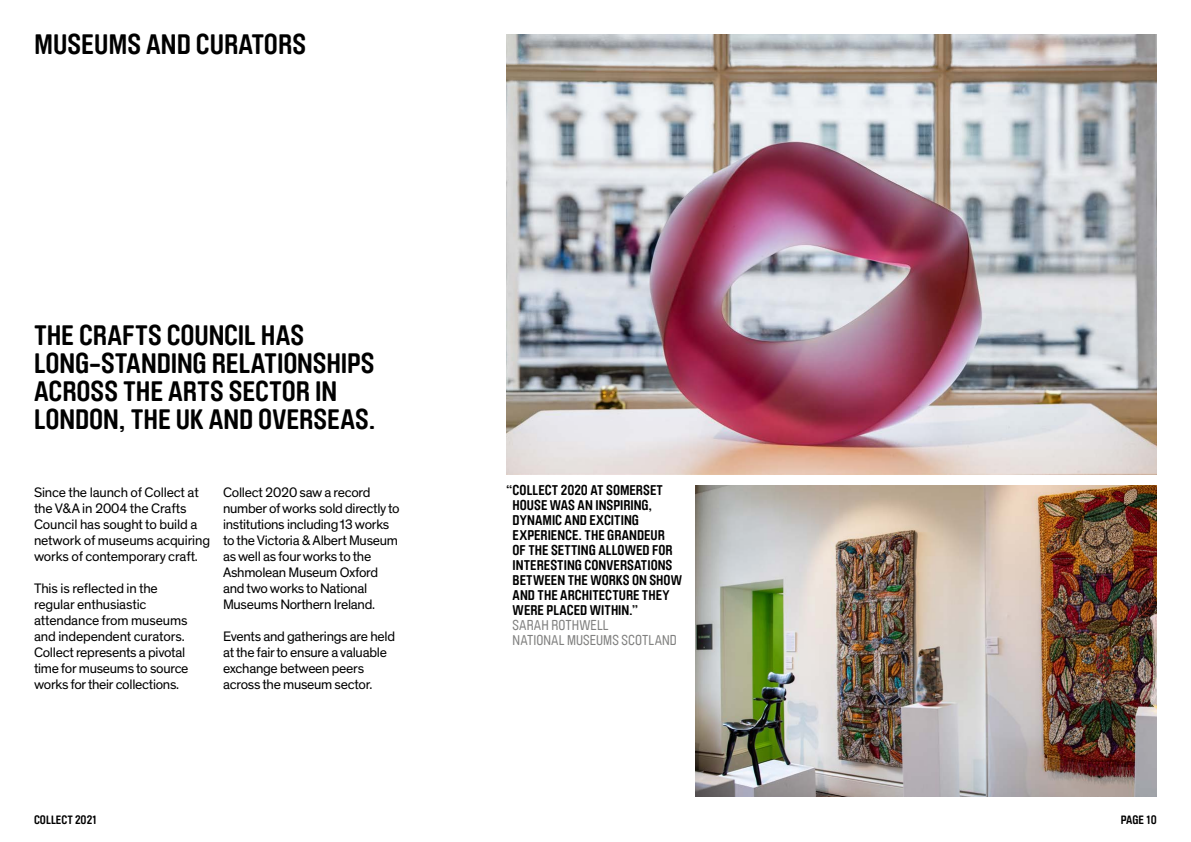
<style>
.page{position:relative;width:1191px;height:842px;background:#fff}
.page>*{position:absolute;margin:0;border:0;box-sizing:border-box;transform-origin:0 0}
.t1{font:700 28px/28px "Brauer Neue";color:#000}
.t2{font:14px/16px "Theinhardt";letter-spacing:-.02em;color:#000}
.t3{font:700 14px/15px "Brauer Neue";color:#000}
.t4{font:14px/15px "Brauer Neue";letter-spacing:.01em;color:#80807f}
.t5{font:700 12px "Brauer Neue";color:#000}
</style>
<div class="page">
<img style="left:506px;top:34px;width:651px;height:440px">
<img style="left:695px;top:485px;width:462px;height:312px">
<h1 class="t1" style="left:34px;top:30px;width:273px">MUSEUMS AND CURATORS</h1>
<h1 class="t1" style="left:34px;top:322px;width:343px">THE CRAFTS COUNCIL HAS<br>LONG-STANDING RELATIONSHIPS<br>ACROSS THE ARTS SECTOR IN<br>LONDON, THE UK AND OVERSEAS.</h1>
<p class="t2" style="left:34px;top:484px;width:178px">Since the launch of Collect at the V&amp;A in 2004 the Crafts<br>Council has sought to build a network of museums acquiring works of contemporary craft.</p>
<p class="t2" style="left:34px;top:580px;width:156px">This is reflected in the regular enthusiastic attendance from museums and independent curators.<br>Collect represents a pivotal time for museums to source works for their collections.</p>
<p class="t2" style="left:223px;top:484px;width:178px">Collect 2020 saw a record number of works sold directly to institutions including13 works to the Victoria &amp; Albert Museum as well as four works to the<br>Ashmolean Museum Oxford and two works to National<br>Museums Northern Ireland.</p>
<p class="t2" style="left:223px;top:628px;width:173px">Events and gatherings are held at the fair to ensure a valuable exchange between peers across the museum sector.</p>
<p class="t3" style="left:512px;top:483px;width:171px;text-indent:-6px">“COLLECT 2020 AT SOMERSET<br>HOUSE WAS AN INSPIRING,<br>DYNAMIC AND EXCITING<br>EXPERIENCE. THE GRANDEUR<br>OF THE SETTING ALLOWED FOR<br>INTERESTING CONVERSATIONS<br>BETWEEN THE WORKS ON SHOW<br>AND THE ARCHITECTURE THEY<br>WERE PLACED WITHIN.”</p>
<p class="t4" style="left:512px;top:618px;width:166px">SARAH ROTHWELL<br>NATIONAL MUSEUMS SCOTLAND</p>
<p class="t5" style="left:34px;top:813px;width:64px">COLLECT 2021</p>
<p class="t5" style="left:1120px;top:813px;width:38px">PAGE 10</p>
</div>
